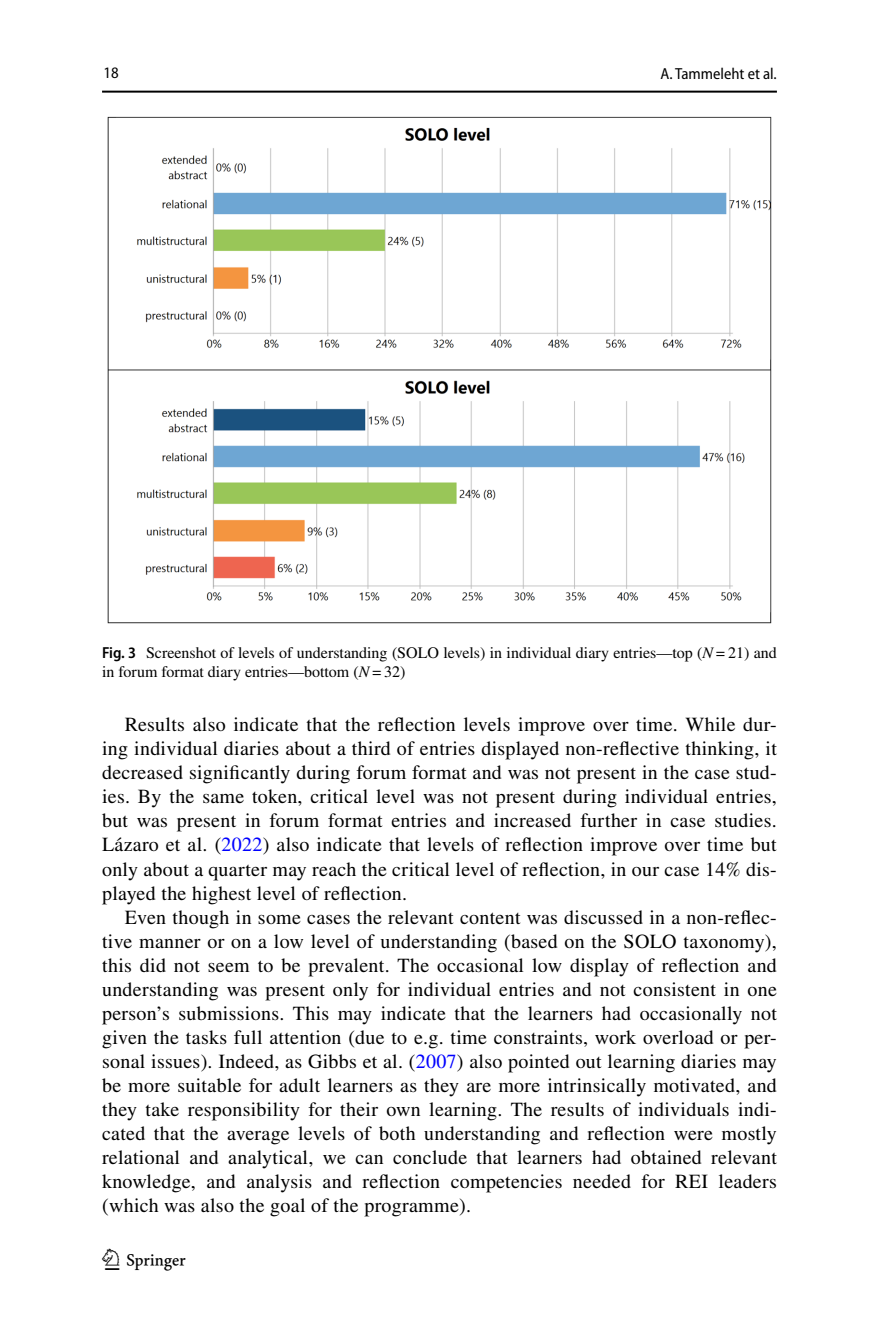
<style>
.page{position:relative;width:879px;height:1333px;background:#fff}
.page>*{position:absolute;margin:0;border:0;box-sizing:border-box;transform-origin:0 0}
.t1{font:30px "Springnew Regular 4";color:#000}
.t2{font:20px/24px "STIX";letter-spacing:.015em;color:#000;text-align:justify}
.t3{font:16px/19px "STIX";color:#000}
.t4{font:semi-condensed 16px "Myriad Pro";color:#000}
.s1{font-family:"Myriad Pro";font-weight:600;font-stretch:semi-condensed}
.s2{font-style:italic}
.s3{color:#00f}
</style>
<div class="page">
<hr style="left:102px;top:91px;width:675px;height:2px;background:#000">
<img style="left:107px;top:116px;width:665px;height:507px">
<p class="t4" style="left:103px;top:64px;width:17px">18</p>
<p class="t4" style="left:660px;top:65px;width:118px">A. Tammeleht et al.</p>
<p class="t3" style="left:102px;top:644px;width:676px"><span class="s1">Fig. 3</span> Screenshot of levels of understanding (SOLO levels) in individual diary entries—top (<span class="s2">N=</span>21) and in forum format diary entries—bottom (<span class="s2">N=</span>32)</p>
<p class="t2" style="left:102px;top:714px;width:676px;text-indent:23px">Results also indicate that the reflection levels improve over time. While dur&shy;ing individual diaries about a third of entries displayed non-reflective thinking, it decreased significantly during forum format and was not present in the case stud&shy;ies. By the same token, critical level was not present during individual entries, but was present in forum format entries and increased further in case studies.<br>Lázaro et al. (<span class="s3">2022</span>) also indicate that levels of reflection improve over time but only about a quarter may reach the critical level of reflection, in our case 14% dis&shy;played the highest level of reflection.</p>
<p class="t2" style="left:102px;top:906px;width:676px;text-indent:23px">Even though in some cases the relevant content was discussed in a non-reflec&shy;tive manner or on a low level of understanding (based on the SOLO taxonomy), this did not seem to be prevalent. The occasional low display of reflection and understanding was present only for individual entries and not consistent in one person’s submissions. This may indicate that the learners had occasionally not given the tasks full attention (due to e.g. time constraints, work overload or per&shy;sonal issues). Indeed, as Gibbs et al. (<span class="s3">2007</span>) also pointed out learning diaries may be more suitable for adult learners as they are more intrinsically motivated, and they take responsibility for their own learning. The results of individuals indi&shy;cated that the average levels of both understanding and reflection were mostly relational and analytical, we can conclude that learners had obtained relevant knowledge, and analysis and reflection competencies needed for REI leaders (which was also the goal of the programme).</p>
<h1 class="t1" style="left:105px;top:1248px;width:83px">1 3</h1>
</div>
